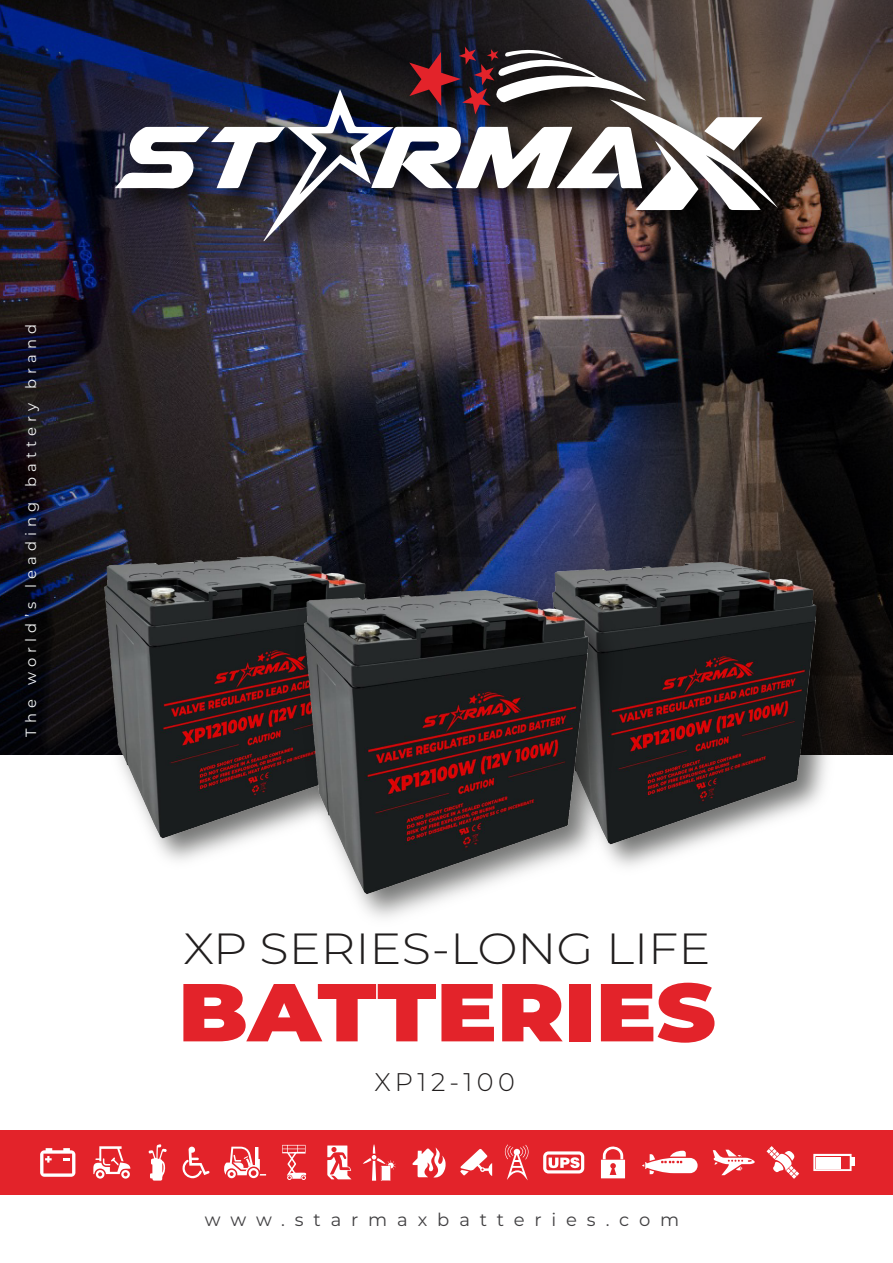
<style>
.page{position:relative;width:893px;height:1263px;background:#fff}
.page>*{position:absolute;margin:0;border:0;box-sizing:border-box;transform-origin:0 0}
.t1{font:900 81.9px "Montserrat";color:#e3232a;scale:1.1 1}
.t2{font:300 43.65px "Montserrat";color:#211e1e;scale:1.1 1}
.t3{font:300 25.5px "Montserrat";letter-spacing:.175em;color:#211e1e}
.t4{font:18px "Montserrat";letter-spacing:.55em;color:#414042}
.t5{font:14.7px "Montserrat";letter-spacing:.35em;color:#f3f5f5}
</style>
<div class="page">
<img style="left:0;top:0;width:893px;height:754px">
<img style="left:103px;top:34px;width:708px;height:240px">
<img style="left:115px;top:47px;width:663px;height:194px">
<div style="left:0;top:1130px;width:893px;height:65px;background:#e3232a"></div>
<svg style="left:327px;top:1145px;width:24px;height:34px"></svg>
<svg style="left:412px;top:1147px;width:34px;height:31px"></svg>
<svg style="left:460px;top:1149px;width:32px;height:27px"></svg>
<svg style="left:149px;top:1144px;width:18px;height:36px"></svg>
<svg style="left:182px;top:1146px;width:28px;height:32px"></svg>
<svg style="left:713px;top:1150px;width:42px;height:25px"></svg>
<svg style="left:224px;top:1147px;width:42px;height:31px"></svg>
<svg style="left:93px;top:1146px;width:37px;height:32px"></svg>
<svg style="left:642px;top:1151px;width:56px;height:23px"></svg>
<svg style="left:543px;top:1151px;width:41px;height:22px"></svg>
<svg style="left:766px;top:1146px;width:33px;height:33px"></svg>
<svg style="left:363px;top:1144px;width:33px;height:37px"></svg>
<svg style="left:813px;top:1154px;width:42px;height:17px"></svg>
<svg style="left:282px;top:1145px;width:25px;height:35px"></svg>
<svg style="left:504px;top:1144px;width:25px;height:36px"></svg>
<svg style="left:601px;top:1146px;width:24px;height:32px"></svg>
<svg style="left:40px;top:1148px;width:35px;height:29px"></svg>
<img style="left:853px;top:548px;width:3px;height:207px">
<img style="left:518px;top:532px;width:335px;height:334px">
<img style="left:71px;top:527px;width:334px;height:334px">
<img style="left:627px;top:574px;width:3px;height:293px">
<img style="left:268px;top:559px;width:359px;height:359px">
<p class="t5" style="left:21px;top:737px;width:415px;rotate:-90deg">The world’s leading battery brand</p>
<h2 class="t2" style="left:183px;top:918px;width:481px">XP SERIES-LONG LIFE</h2>
<h1 class="t1" style="left:178px;top:951px;width:490px">BATTERIES</h1>
<h3 class="t3" style="left:375px;top:1065px;width:142px">XP12-100</h3>
<p class="t4" style="left:205px;top:1207px;width:476px">www.starmaxbatteries.com</p>
</div>
